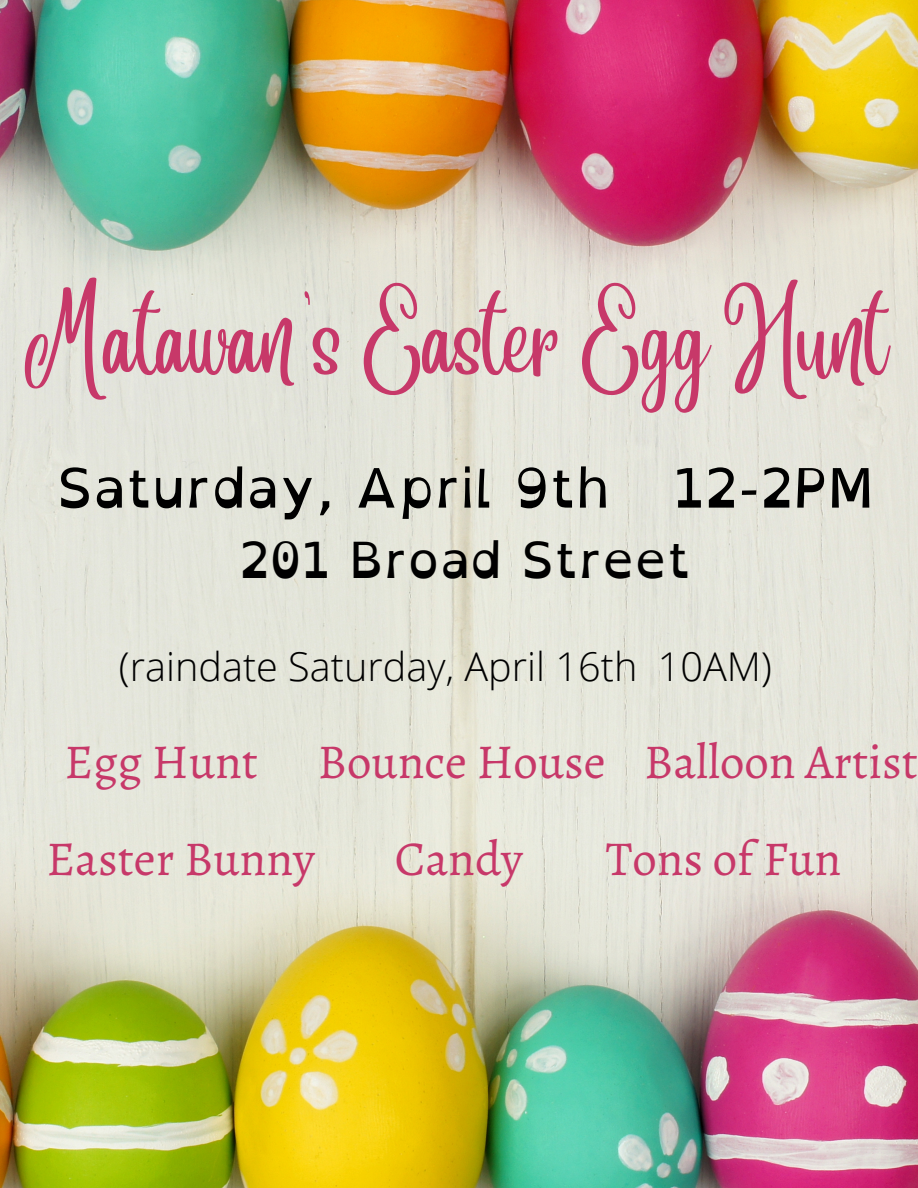
<style>
.page{position:relative;width:918px;height:1188px;background:#fff}
.page>*{position:absolute;margin:0;border:0;box-sizing:border-box;transform-origin:0 0}
.t1{font:78.9px "Angelina";color:#c73869}
.t2{font:54.3px "Open Dyslexic";color:#000}
.t3{font:49.8px "Open Dyslexic";color:#000}
.t4{font:48.9px "Alegreya";color:#c73869}
.t5{font:300 39.6px "Open Sans";color:#000}
</style>
<div class="page">
<img style="left:0;top:0;width:918px;height:1188px">
<p class="t1" style="left:29px;top:325px;width:861px">Matawan's Easter Egg Hunt</p>
<p class="t2" style="left:57px;top:440px;width:818px">Saturday, April 9th 12-2PM</p>
<p class="t3" style="left:239px;top:516px;width:453px">201 Broad Street</p>
<p class="t5" style="left:119px;top:639px;width:654px">(raindate Saturday, April 16th 10AM)</p>
<p class="t4" style="left:64px;top:729px;width:195px">Egg Hunt</p>
<p class="t4" style="left:318px;top:729px;width:289px">Bounce House</p>
<p class="t4" style="left:644px;top:729px;width:275px">Balloon Artist</p>
<p class="t4" style="left:46px;top:825px;width:270px">Easter Bunny</p>
<p class="t4" style="left:395px;top:825px;width:130px">Candy</p>
<p class="t4" style="left:606px;top:825px;width:237px">Tons of Fun</p>
</div>
